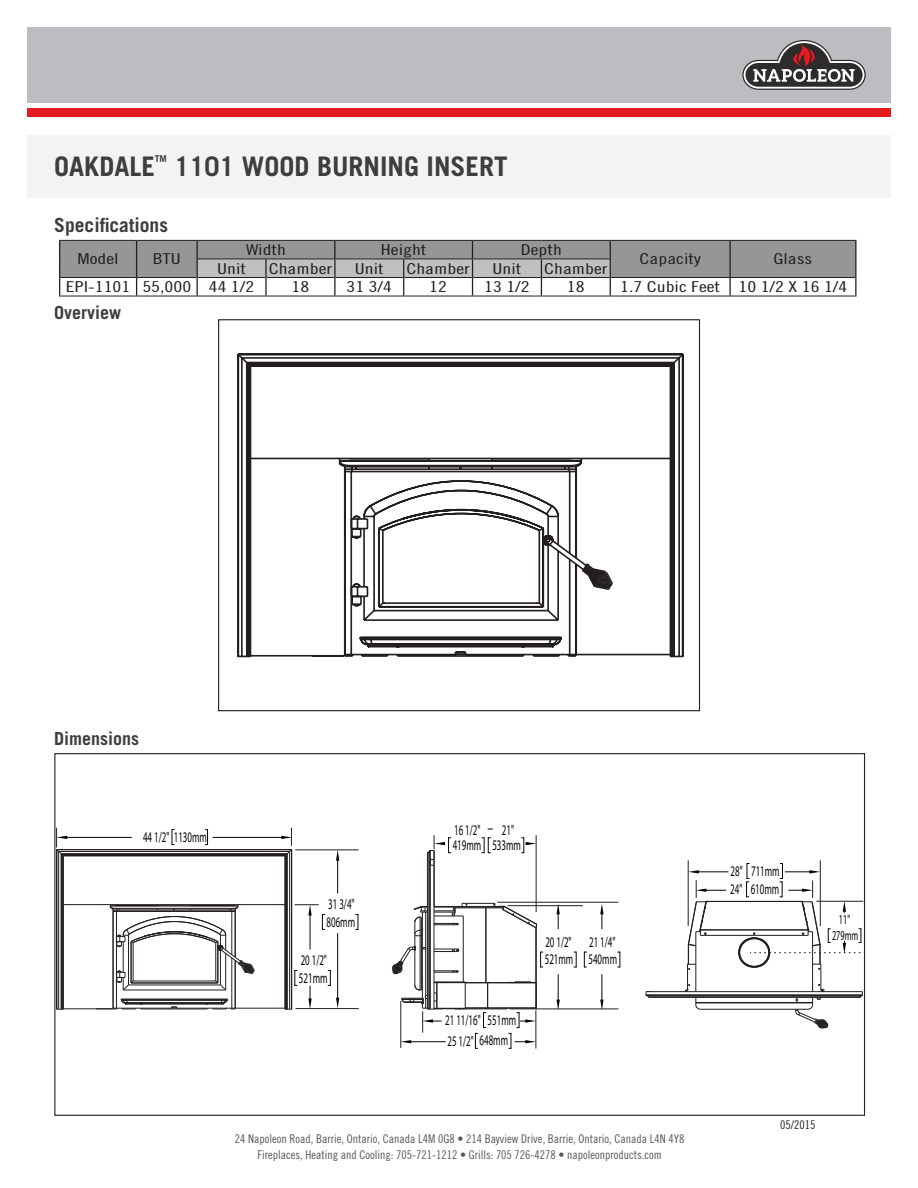
<style>
.page{position:relative;width:918px;height:1188px;background:#fff}
.page>*{position:absolute;margin:0;border:0;box-sizing:border-box;transform-origin:0 0}
.Page_Content_Tilte{font:700 27px "Trade Gothic LT Std";color:#3e3e3f}
.top_page_Fireside_ti{font:700 19.5px "Trade Gothic LT Std";color:#3e3e3f}
.t1{font:700 18px "Trade Gothic LT Std";color:#3e3e3f}
.t2{font:15px "Trade Gothic LT Std Cn 18";color:#231f20;scale:1.33 1}
.t3{font:14.7px/17.2px "Myriad Pro";color:#040503;scale:.61 1}
.t4{font:14.7px/15.3px "Myriad Pro";color:#040503;text-align:center;scale:1.44 1}
.t5{font:13.5px/15.8px "Myriad Pro";color:#040503;text-align:center;scale:.6 1}
.t6{font:12px/16.5px "Trade Gothic LT Std Cn 18";color:#57585a;text-align:center}
.t7{font:12px "Trade Gothic LT Std Cn 18";color:#231f20}
.Page_Content_Tilte-2{font:700 9.45px "Trade Gothic LT Std";color:#3e3e3f}
</style>
<div class="page">
<div style="left:27px;top:27px;width:864px;height:76px;background:#bcbdc0"></div>
<svg style="left:742px;top:40px;width:124px;height:50px"></svg>
<div style="left:27px;top:108px;width:864px;height:9px;background:#e51b21"></div>
<div style="left:27px;top:135px;width:864px;height:63px;background:#f2f3f4"></div>
<hr style="left:56px;top:850px;width:1px;height:159px;background:#231f20">
<hr style="left:58px;top:852px;width:1px;height:157px;background:#231f20">
<hr style="left:61px;top:855px;width:1px;height:154px;background:#231f20">
<hr style="left:62px;top:856px;width:1px;height:153px;background:#231f20">
<hr style="left:63px;top:856px;width:1px;height:153px;background:#231f20">
<hr style="left:63px;top:1008px;width:50px;height:1px;background:#231f20">
<hr style="left:235px;top:1008px;width:50px;height:1px;background:#231f20">
<hr style="left:63px;top:904px;width:222px;height:1px;background:#231f20">
<hr style="left:63px;top:855px;width:222px;height:1px;background:#231f20">
<hr style="left:61px;top:854px;width:226px;height:1px;background:#231f20">
<hr style="left:59px;top:851px;width:231px;height:1px;background:#231f20">
<hr style="left:57px;top:849px;width:235px;height:1px;background:#231f20">
<hr style="left:285px;top:856px;width:1px;height:153px;background:#231f20">
<hr style="left:286px;top:854px;width:1px;height:155px;background:#231f20">
<hr style="left:287px;top:854px;width:1px;height:155px;background:#231f20">
<hr style="left:289px;top:852px;width:1px;height:157px;background:#231f20">
<hr style="left:291px;top:850px;width:1px;height:159px;background:#231f20">
<hr style="left:427px;top:854px;width:1px;height:155px;background:#231f20">
<hr style="left:428px;top:852px;width:1px;height:157px;background:#231f20">
<hr style="left:429px;top:851px;width:1px;height:158px;background:#231f20">
<hr style="left:430px;top:851px;width:1px;height:158px;background:#231f20">
<hr style="left:434px;top:851px;width:1px;height:55px;background:#231f20">
<hr style="left:701px;top:1009px;width:107px;height:1px;background:#231f20">
<hr style="left:696px;top:1003px;width:117px;height:1px;background:#231f20">
<hr style="left:696px;top:1002px;width:117px;height:1px;background:#231f20">
<hr style="left:649px;top:997px;width:210px;height:1px;background:#231f20">
<hr style="left:648px;top:996px;width:212px;height:1px;background:#231f20">
<hr style="left:646px;top:995px;width:216px;height:1px;background:#231f20">
<hr style="left:646px;top:991px;width:216px;height:1px;background:#231f20">
<hr style="left:700px;top:935px;width:108px;height:1px;background:#231f20">
<hr style="left:700px;top:930px;width:108px;height:1px;background:#231f20">
<hr style="left:700px;top:929px;width:108px;height:1px;background:#231f20">
<hr style="left:706px;top:901px;width:96px;height:1px;background:#231f20">
<svg style="left:645px;top:991px;width:6px;height:7px"></svg>
<hr style="left:295px;top:850px;width:64px;height:1px;background:#231f20">
<hr style="left:296px;top:1008px;width:63px;height:1px;background:#231f20">
<hr style="left:536px;top:835px;width:1px;height:77px;background:#231f20">
<svg style="left:96px;top:905px;width:159px;height:105px"></svg>
<hr style="left:510px;top:1009px;width:108px;height:1px;background:#231f20">
<hr style="left:508px;top:905px;width:75px;height:1px;background:#231f20">
<hr style="left:820px;top:860px;width:1px;height:66px;background:#231f20">
<hr style="left:688px;top:860px;width:1px;height:66px;background:#231f20">
<hr style="left:310px;top:912px;width:1px;height:37px;background:#040503">
<svg style="left:308px;top:986px;width:4px;height:23px"></svg>
<svg style="left:294px;top:970px;width:3px;height:16px"></svg>
<svg style="left:328px;top:970px;width:3px;height:16px"></svg>
<svg style="left:336px;top:850px;width:3px;height:11px"></svg>
<svg style="left:336px;top:998px;width:3px;height:10px"></svg>
<hr style="left:337px;top:856px;width:1px;height:37px;background:#040503">
<hr style="left:337px;top:933px;width:1px;height:68px;background:#040503">
<svg style="left:295px;top:904px;width:30px;height:26px"></svg>
<svg style="left:356px;top:914px;width:3px;height:16px"></svg>
<svg style="left:281px;top:828px;width:12px;height:29px"></svg>
<svg style="left:56px;top:828px;width:11px;height:29px"></svg>
<hr style="left:213px;top:837px;width:73px;height:1px;background:#040503">
<hr style="left:64px;top:837px;width:67px;height:1px;background:#040503">
<svg style="left:172px;top:829px;width:2px;height:16px"></svg>
<svg style="left:205px;top:829px;width:3px;height:16px"></svg>
<svg style="left:600px;top:904px;width:4px;height:25px"></svg>
<svg style="left:600px;top:975px;width:4px;height:35px"></svg>
<svg style="left:584px;top:952px;width:3px;height:16px"></svg>
<svg style="left:618px;top:952px;width:3px;height:16px"></svg>
<svg style="left:426px;top:835px;width:25px;height:31px"></svg>
<svg style="left:482px;top:837px;width:8px;height:16px"></svg>
<svg style="left:522px;top:837px;width:14px;height:16px"></svg>
<svg style="left:688px;top:870px;width:11px;height:3px"></svg>
<hr style="left:694px;top:871px;width:34px;height:1px;background:#040503">
<svg style="left:684px;top:880px;width:42px;height:130px"></svg>
<svg style="left:734px;top:863px;width:129px;height:166px"></svg>
<svg style="left:557px;top:904px;width:3px;height:25px"></svg>
<svg style="left:557px;top:975px;width:3px;height:35px"></svg>
<svg style="left:392px;top:901px;width:151px;height:148px"></svg>
<svg style="left:574px;top:952px;width:3px;height:16px"></svg>
<hr style="left:497px;top:902px;width:121px;height:1px;background:#231f20">
<hr style="left:59px;top:296px;width:78px;height:1px;background:#231f20">
<hr style="left:137px;top:296px;width:60px;height:1px;background:#231f20">
<hr style="left:197px;top:296px;width:69px;height:1px;background:#231f20">
<hr style="left:266px;top:296px;width:69px;height:1px;background:#231f20">
<hr style="left:335px;top:296px;width:69px;height:1px;background:#231f20">
<hr style="left:404px;top:296px;width:69px;height:1px;background:#231f20">
<hr style="left:473px;top:296px;width:68px;height:1px;background:#231f20">
<hr style="left:541px;top:296px;width:69px;height:1px;background:#231f20">
<hr style="left:610px;top:296px;width:120px;height:1px;background:#231f20">
<hr style="left:730px;top:296px;width:127px;height:1px;background:#231f20">
<svg style="left:59px;top:240px;width:798px;height:56px"></svg>
<svg style="left:237px;top:353px;width:447px;height:305px"></svg>
<svg style="left:395px;top:637px;width:168px;height:10px"></svg>
<p class="Page_Content_Tilte" style="left:54px;top:150px;width:102px">OAKDALE</p>
<p class="Page_Content_Tilte-2" style="left:155px;top:153px;width:14px">TM</p>
<p class="Page_Content_Tilte" style="left:174px;top:150px;width:335px">1101 WOOD BURNING INSERT</p>
<p class="top_page_Fireside_ti" style="left:54px;top:213px;width:115px">Specifications</p>
<p class="t2" style="left:78px;top:250px;width:32px">Model</p>
<p class="t2" style="left:153px;top:250px;width:22px">BTU</p>
<p class="t2" style="left:246px;top:241px;width:32px">Width</p>
<p class="t2" style="left:381px;top:241px;width:36px">Height</p>
<p class="t2" style="left:521px;top:241px;width:32px">Depth</p>
<p class="t2" style="left:217px;top:259px;width:23px">Unit</p>
<p class="t2" style="left:269px;top:259px;width:49px">Chamber</p>
<p class="t2" style="left:355px;top:259px;width:23px">Unit</p>
<p class="t2" style="left:406px;top:259px;width:49px">Chamber</p>
<p class="t2" style="left:493px;top:259px;width:23px">Unit</p>
<p class="t2" style="left:544px;top:259px;width:49px">Chamber</p>
<p class="t2" style="left:640px;top:250px;width:47px">Capacity</p>
<p class="t2" style="left:774px;top:250px;width:31px">Glass</p>
<p class="t2" style="left:66px;top:278px;width:50px">EPI-1101</p>
<p class="t2" style="left:142px;top:278px;width:38px">55,000</p>
<p class="t2" style="left:209px;top:278px;width:36px">44 1/2</p>
<p class="t2" style="left:292px;top:278px;width:15px">18</p>
<p class="t2" style="left:347px;top:278px;width:36px">31 3/4</p>
<p class="t2" style="left:429px;top:278px;width:15px">12</p>
<p class="t2" style="left:484px;top:278px;width:36px">13 1/2</p>
<p class="t2" style="left:567px;top:278px;width:15px">18</p>
<p class="t2" style="left:620px;top:278px;width:77px">1.7 Cubic Feet</p>
<p class="t2" style="left:739px;top:278px;width:83px">10 1/2 X 16 1/4</p>
<p class="t1" style="left:54px;top:302px;width:68px">Overview</p>
<p class="t1" style="left:54px;top:728px;width:86px">Dimensions</p>
<p class="t3" style="left:143px;top:828px;width:106px">44 1/2" 1130mm</p>
<p class="t3" style="left:327px;top:896px;width:48px">31 3/4"<br>806mm</p>
<p class="t3" style="left:299px;top:952px;width:48px">20 1/2"<br>521mm</p>
<p class="t3" style="left:453px;top:822px;width:48px;line-height:15.3px">16 1/2"<br>419mm</p>
<p class="t4" style="left:487px;top:822px;width:25px">- 21"<br>533mm</p>
<p class="t3" style="left:445px;top:1011px;width:118px">21 11/16" 551mm</p>
<p class="t3" style="left:448px;top:1032px;width:101px">25 1/2" 648mm</p>
<p class="t3" style="left:545px;top:933px;width:48px">20 1/2"<br>521mm</p>
<p class="t3" style="left:588px;top:933px;width:48px">21 1/4"<br>540mm</p>
<p class="t6" style="left:235px;top:1130px;width:451px">24 Napoleon Road, Barrie, Ontario, Canada L4M 0G8 • 214 Bayview Drive, Barrie, Ontario, Canada L4N 4Y8<br>Fireplaces, Heating and Cooling: 705-721-1212 • Grills: 705 726-4278 • napoleonproducts.com</p>
<p class="t3" style="left:730px;top:861px;width:83px;line-height:18.5px">28" 711mm<br>24" 610mm</p>
<p class="t5" style="left:832px;top:911px;width:45px">11"<br>279mm</p>
<p class="t7" style="left:780px;top:1118px;width:37px">05/2015</p>
</div>
